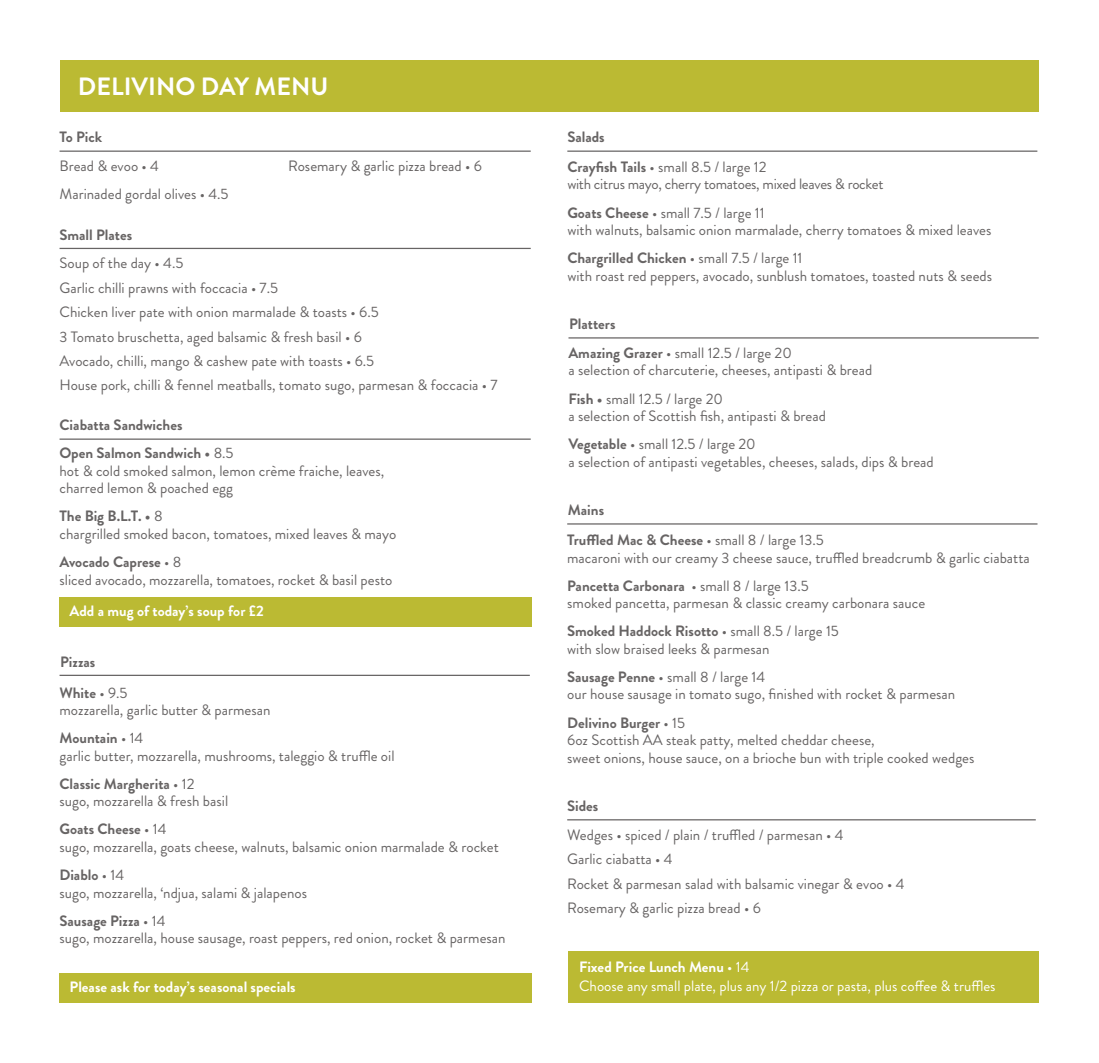
<style>
.page{position:relative;width:1099px;height:1063px;background:#fff}
.page>*{position:absolute;margin:0;border:0;box-sizing:border-box;transform-origin:0 0}
.t1{font:700 25px "Brandon Grotesque";color:#fff}
.t2{font:15px/17.5px "Brandon Grotesque";color:#676464}
.t3{font:15px/18.8px "Brandon Grotesque";color:#fff}
.t4{font:15px/17.5px "Brandon Grotesque";letter-spacing:-.02em;color:#676464}
.t5{font:700 15px "Brandon Grotesque";color:#676464}
.t6{font:700 15px "Brandon Grotesque";color:#fff}
.s1{font-weight:700}
</style>
<div class="page">
<hr style="left:60px;top:151px;width:470px;height:1px;background:#676464">
<hr style="left:567px;top:151px;width:470px;height:1px;background:#676464">
<hr style="left:568px;top:337px;width:470px;height:2px;background:#676464">
<div style="left:60px;top:973px;width:471px;height:30px;background:#bbba33"></div>
<div style="left:568px;top:951px;width:470px;height:52px;background:#bbba33"></div>
<hr style="left:60px;top:248px;width:470px;height:1px;background:#676464">
<hr style="left:567px;top:523px;width:470px;height:2px;background:#676464">
<hr style="left:567px;top:819px;width:468px;height:1px;background:#676464">
<div style="left:60px;top:597px;width:471px;height:30px;background:#bbba33"></div>
<hr style="left:60px;top:439px;width:470px;height:1px;background:#676464">
<div style="left:60px;top:60px;width:978px;height:52px;background:#bbba33"></div>
<hr style="left:60px;top:675px;width:470px;height:1px;background:#676464">
<h1 class="t1" style="left:78px;top:69px;width:252px">DELIVINO DAY MENU</h1>
<p class="t5" style="left:60px;top:127px;width:44px">To Pick</p>
<p class="t2" style="left:60px;top:152px;width:170px;line-height:28.1px">Bread &amp; evoo • 4<br>Marinaded gordal olives • 4.5</p>
<p class="t2" style="left:288px;top:157px;width:195px">Rosemary &amp; garlic pizza bread • 6</p>
<p class="t5" style="left:60px;top:224px;width:74px">Small Plates</p>
<p class="t2" style="left:60px;top:251px;width:439px;line-height:24.4px">Soup of the day • 4.5<br>Garlic chilli prawns with foccacia • 7.5<br>Chicken liver pate with onion marmalade &amp; toasts • 6.5<br>3 Tomato bruschetta, aged balsamic &amp; fresh basil • 6<br>Avocado, chilli, mango &amp; cashew pate with toasts • 6.5<br>House pork, chilli &amp; fennel meatballs, tomato sugo, parmesan &amp; foccacia • 7</p>
<p class="t5" style="left:60px;top:415px;width:124px">Ciabatta Sandwiches</p>
<p class="t2" style="left:60px;top:445px;width:326px"><span class="s1">Open Salmon Sandwich •</span> 8.5<br>hot &amp; cold smoked salmon, lemon crème fraiche, leaves, charred lemon &amp; poached egg</p>
<p class="t2" style="left:60px;top:508px;width:338px"><span class="s1">The Big B.L.T. •</span> 8<br>chargrilled smoked bacon, tomatoes, mixed leaves &amp; mayo</p>
<p class="t2" style="left:60px;top:553px;width:334px"><span class="s1">Avocado Caprese</span> • 8<br>sliced avocado, mozzarella, tomatoes, rocket &amp; basil pesto</p>
<p class="t6" style="left:70px;top:600px;width:196px">Add a mug of today’s soup for £2</p>
<p class="t5" style="left:60px;top:651px;width:37px">Pizzas</p>
<p class="t2" style="left:60px;top:684px;width:212px"><span class="s1">White</span> • 9.5<br>mozzarella, garlic butter &amp; parmesan</p>
<p class="t2" style="left:60px;top:729px;width:336px"><span class="s1">Mountain</span> • 14<br>garlic butter, mozzarella, mushrooms, taleggio &amp; truffle oil</p>
<p class="t2" style="left:60px;top:775px;width:170px"><span class="s1">Classic Margherita</span> • 12 sugo, mozzarella &amp; fresh basil</p>
<p class="t2" style="left:60px;top:821px;width:441px"><span class="s1">Goats Cheese</span> • 14<br>sugo, mozzarella, goats cheese, walnuts, balsamic onion marmalade &amp; rocket</p>
<p class="t2" style="left:60px;top:866px;width:249px"><span class="s1">Diablo</span> • 14<br>sugo, mozzarella, ‘ndjua, salami &amp; jalapenos</p>
<p class="t2" style="left:60px;top:912px;width:447px"><span class="s1">Sausage Pizza</span> • 14<br>sugo, mozzarella, house sausage, roast peppers, red onion, rocket &amp; parmesan</p>
<p class="t6" style="left:70px;top:977px;width:228px">Please ask for today’s seasonal specials</p>
<p class="t5" style="left:567px;top:127px;width:39px">Salads</p>
<p class="t4" style="left:567px;top:158px;width:318px"><span class="s1">Crayfish Tails</span> • small 8.5 / large 12<br>with citrus mayo, cherry tomatoes, mixed leaves &amp; rocket</p>
<p class="t2" style="left:567px;top:204px;width:425px"><span class="s1">Goats Cheese</span> • small 7.5 / large 11<br>with walnuts, balsamic onion marmalade, cherry tomatoes &amp; mixed leaves</p>
<p class="t2" style="left:567px;top:249px;width:426px"><span class="s1">Chargrilled Chicken</span> • small 7.5 / large 11<br>with roast red peppers, avocado, sunblush tomatoes, toasted nuts &amp; seeds</p>
<p class="t5" style="left:569px;top:314px;width:48px">Platters</p>
<p class="t2" style="left:568px;top:344px;width:305px"><span class="s1">Amazing Grazer</span> • small 12.5 / large 20<br>a selection of charcuterie, cheeses, antipasti &amp; bread</p>
<p class="t2" style="left:568px;top:390px;width:259px"><span class="s1">Fish •</span> small 12.5 / large 20<br>a selection of Scottish fish, antipasti &amp; bread</p>
<p class="t2" style="left:568px;top:435px;width:367px"><span class="s1">Vegetable</span> • small 12.5 / large 20<br>a selection of antipasti vegetables, cheeses, salads, dips &amp; bread</p>
<p class="t5" style="left:568px;top:500px;width:38px">Mains</p>
<p class="t2" style="left:567px;top:531px;width:464px"><span class="s1">Truffled Mac &amp; Cheese</span> • small 8 / large 13.5<br>macaroni with our creamy 3 cheese sauce, truffled breadcrumb &amp; garlic ciabatta</p>
<p class="t2" style="left:567px;top:577px;width:359px"><span class="s1">Pancetta Carbonara</span> • small 8 / large 13.5<br>smoked pancetta, parmesan &amp; classic creamy carbonara sauce</p>
<p class="t2" style="left:567px;top:623px;width:273px"><span class="s1">Smoked Haddock Risotto</span> • small 8.5 / large 15 with slow braised leeks &amp; parmesan</p>
<p class="t2" style="left:567px;top:668px;width:389px"><span class="s1">Sausage Penne</span> • small 8 / large 14<br>our house sausage in tomato sugo, finished with rocket &amp; parmesan</p>
<p class="t2" style="left:567px;top:714px;width:408px"><span class="s1">Delivino Burger</span> • 15<br>6oz Scottish AA steak patty, melted cheddar cheese,<br>sweet onions, house sauce, on a brioche bun with triple cooked wedges</p>
<p class="t5" style="left:567px;top:795px;width:33px">Sides</p>
<p class="t2" style="left:567px;top:823px;width:339px;line-height:24.4px">Wedges • spiced / plain / truffled / parmesan • 4<br>Garlic ciabatta • 4<br>Rocket &amp; parmesan salad with balsamic vinegar &amp; evoo • 4<br>Rosemary &amp; garlic pizza bread • 6</p>
<p class="t3" style="left:579px;top:958px;width:418px"><span class="s1">Fixed Price Lunch Menu</span> • 14<br>Choose any small plate, plus any 1/2 pizza or pasta, plus coffee &amp; truffles</p>
</div>
